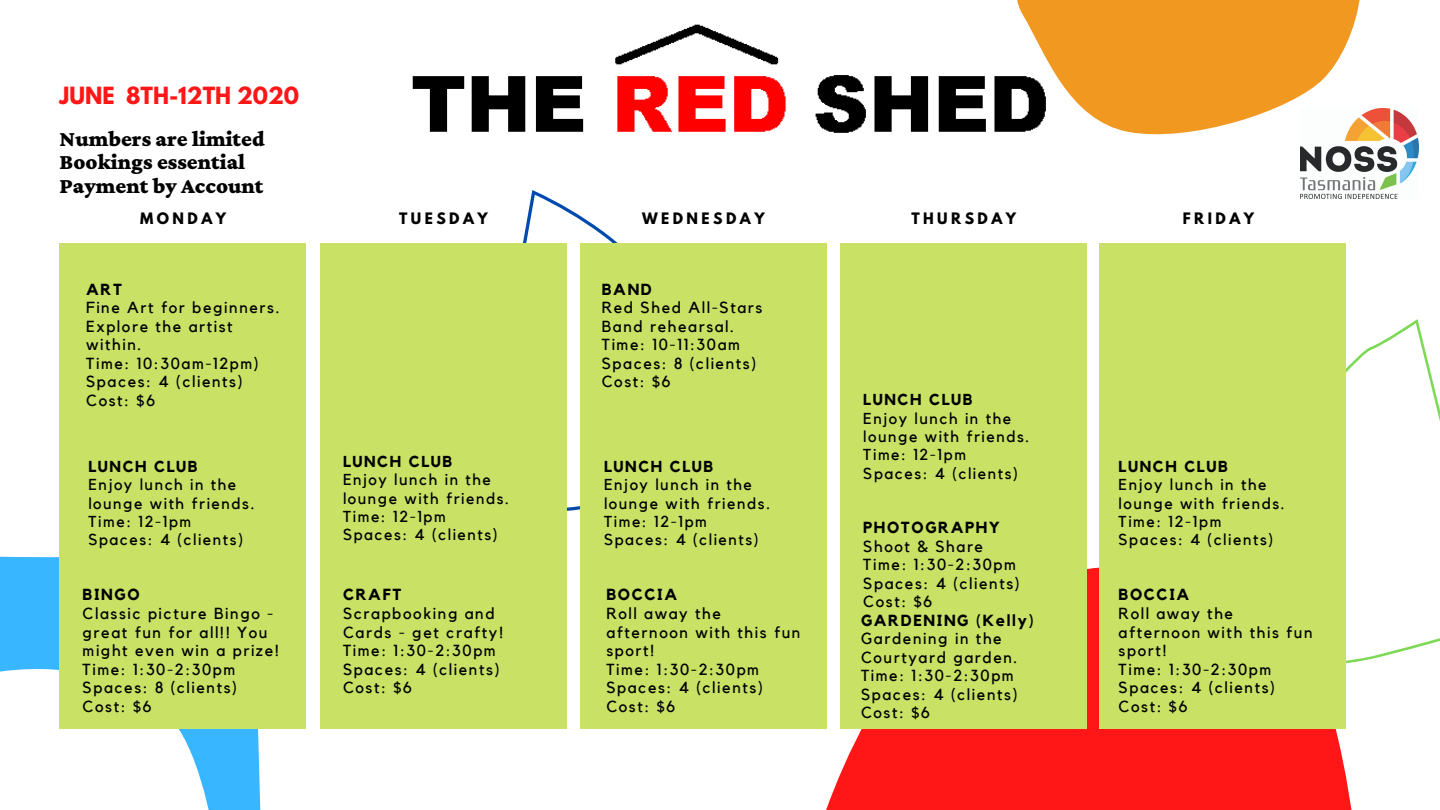
<style>
.page{position:relative;width:1440px;height:810px;background:#fff}
.page>*{position:absolute;margin:0;border:0;box-sizing:border-box;transform-origin:0 0}
.t1{font:900 22.4px/23.5px "Crimson Pro";color:#000}
.t2{font:700 21px "League Spartan";color:#ff1616}
.t3{font:16px/18.6px "Kollektif";letter-spacing:.1em;color:#000}
.t4{font:700 16px "Kollektif";letter-spacing:.1em;color:#000}
.t5{font:15.8px/18.3px "Kollektif";letter-spacing:.1em;color:#000}
.t6{font:700 15.8px "Kollektif";letter-spacing:.1em;color:#000}
.t7{font:700 14px "League Spartan";letter-spacing:.25em;color:#000}
</style>
<div class="page">
<svg style="left:0;top:545px;width:261px;height:265px"></svg>
<svg style="left:826px;top:567px;width:526px;height:243px;background:#ff2b2b"></svg>
<img style="left:412px;top:24px;width:589px;height:109px">
<svg style="left:1001px;top:0;width:359px;height:135px;fill:#f19820"></svg>
<svg style="left:523px;top:190px;width:95px;height:321px"></svg>
<svg style="left:1346px;top:319px;width:94px;height:374px"></svg>
<div style="left:60px;top:243px;width:246px;height:486px;background:#c9e265"></div>
<div style="left:580px;top:243px;width:247px;height:486px;background:#c9e265"></div>
<div style="left:320px;top:243px;width:247px;height:486px;background:#c9e265"></div>
<div style="left:840px;top:243px;width:247px;height:486px;background:#c9e265"></div>
<div style="left:1099px;top:243px;width:247px;height:486px;background:#c9e265"></div>
<img style="left:1300px;top:108px;width:118px;height:90px">
<h2 class="t2" style="left:60px;top:85px;width:241px">JUNE 8TH-12TH 2020</h2>
<h1 class="t1" style="left:60px;top:126px;width:207px">Numbers are limited<br>Bookings essential<br>Payment by Account</h1>
<p class="t7" style="left:140px;top:212px;width:88px">MONDAY</p>
<p class="t4" style="left:86px;top:282px;width:37px">ART</p>
<p class="t3" style="left:86px;top:299px;width:195px">Fine Art for beginners.<br>Explore the artist within.<br>Time: 10:30am-12pm)<br>Spaces: 4 (clients)<br>Cost: $6</p>
<p class="t6" style="left:88px;top:459px;width:111px">LUNCH CLUB</p>
<p class="t5" style="left:88px;top:476px;width:168px">Enjoy lunch in the lounge with friends.<br>Time: 12-1pm<br>Spaces: 4 (clients)</p>
<p class="t4" style="left:83px;top:588px;width:59px">BINGO</p>
<p class="t3" style="left:83px;top:605px;width:198px">Classic picture Bingo - great fun for all!! You might even win a prize!<br>Time: 1:30-2:30pm<br>Spaces: 8 (clients)<br>Cost: $6</p>
<p class="t7" style="left:399px;top:212px;width:90px">TUESDAY</p>
<p class="t7" style="left:642px;top:212px;width:124px">WEDNESDAY</p>
<p class="t7" style="left:911px;top:212px;width:106px">THURSDAY</p>
<p class="t7" style="left:1183px;top:212px;width:73px">FRIDAY</p>
<p class="t6" style="left:343px;top:454px;width:111px">LUNCH CLUB</p>
<p class="t5" style="left:343px;top:471px;width:168px">Enjoy lunch in the lounge with friends.<br>Time: 12-1pm<br>Spaces: 4 (clients)</p>
<p class="t4" style="left:343px;top:588px;width:60px">CRAFT</p>
<p class="t3" style="left:343px;top:605px;width:162px">Scrapbooking and<br>Cards - get crafty!<br>Time: 1:30-2:30pm<br>Spaces: 4 (clients)<br>Cost: $6</p>
<p class="t4" style="left:602px;top:282px;width:52px">BAND</p>
<p class="t3" style="left:602px;top:299px;width:162px">Red Shed All-Stars<br>Band rehearsal.<br>Time: 10-11:30am<br>Spaces: 8 (clients)<br>Cost: $6</p>
<p class="t6" style="left:604px;top:459px;width:111px">LUNCH CLUB</p>
<p class="t5" style="left:604px;top:476px;width:168px">Enjoy lunch in the lounge with friends.<br>Time: 12-1pm<br>Spaces: 4 (clients)</p>
<p class="t4" style="left:606px;top:588px;width:72px">BOCCIA</p>
<p class="t3" style="left:606px;top:605px;width:196px">Roll away the afternoon with this fun sport!<br>Time: 1:30-2:30pm<br>Spaces: 4 (clients)<br>Cost: $6</p>
<p class="t6" style="left:863px;top:392px;width:111px">LUNCH CLUB</p>
<p class="t5" style="left:863px;top:410px;width:168px">Enjoy lunch in the lounge with friends.<br>Time: 12-1pm<br>Spaces: 4 (clients)</p>
<p class="t4" style="left:863px;top:520px;width:138px">PHOTOGRAPHY</p>
<p class="t3" style="left:863px;top:537px;width:158px">Shoot &amp; Share<br>Time: 1:30-2:30pm<br>Spaces: 4 (clients)<br>Cost: $6</p>
<p class="t4" style="left:861px;top:613px;width:174px">GARDENING (Kelly)</p>
<p class="t3" style="left:861px;top:630px;width:158px">Gardening in the<br>Courtyard garden.<br>Time: 1:30-2:30pm<br>Spaces: 4 (clients)<br>Cost: $6</p>
<p class="t6" style="left:1119px;top:459px;width:111px">LUNCH CLUB</p>
<p class="t5" style="left:1119px;top:476px;width:168px">Enjoy lunch in the lounge with friends.<br>Time: 12-1pm<br>Spaces: 4 (clients)</p>
<p class="t4" style="left:1119px;top:588px;width:72px">BOCCIA</p>
<p class="t3" style="left:1119px;top:605px;width:196px">Roll away the afternoon with this fun sport!<br>Time: 1:30-2:30pm<br>Spaces: 4 (clients)<br>Cost: $6</p>
</div>
